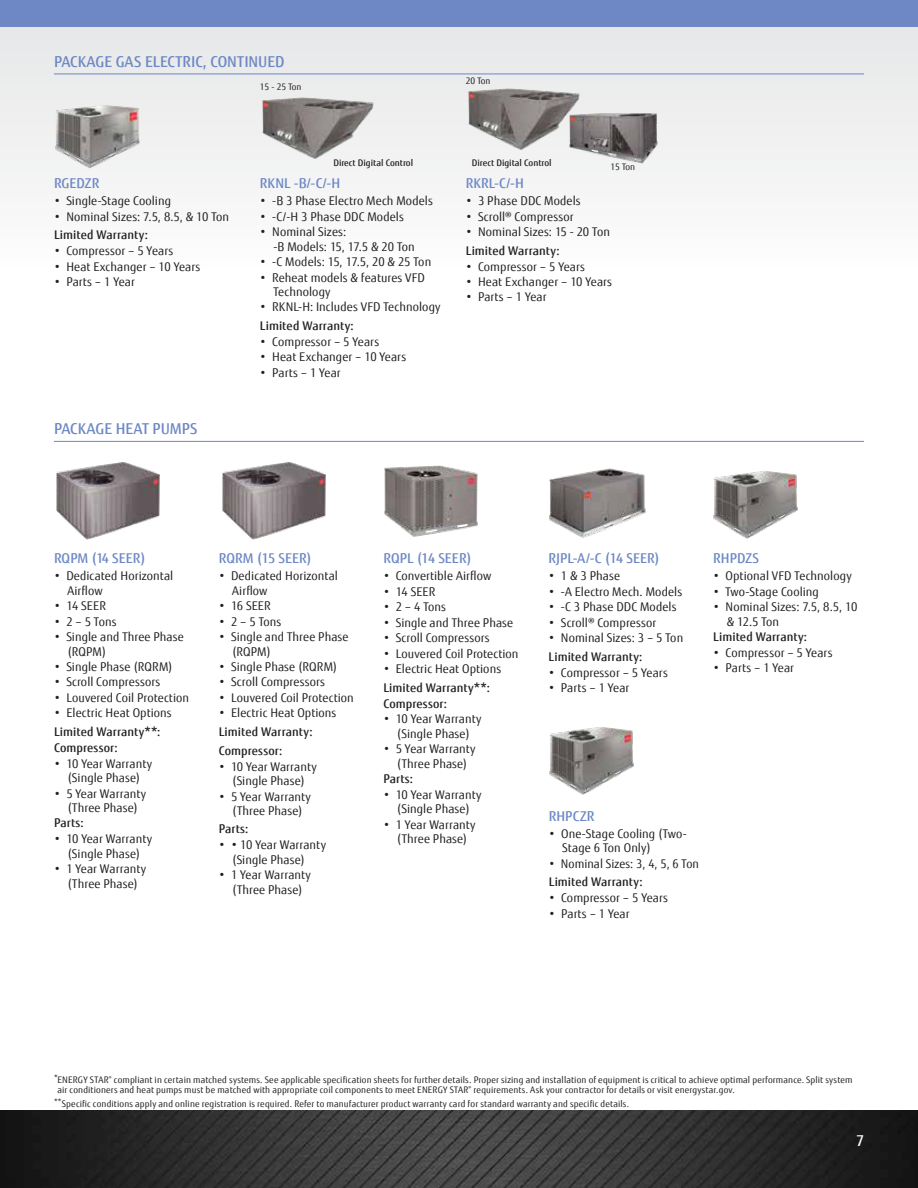
<style>
.page{position:relative;width:918px;height:1188px;background:#fff}
.page>*{position:absolute;margin:0;border:0;box-sizing:border-box;transform-origin:0 0}
.t1{font:500 15px "Fujitsu Sans";color:#6d88c5}
.t2{font:500 15px "Fujitsu Sans";color:#fff}
.t3{font:500 13.5px "Fujitsu Sans";letter-spacing:.005em;color:#6d88c5}
.t4{font:12px/14.4px "Fujitsu Sans";letter-spacing:.01em;color:#221f20;text-align:center}
.t5{font:500 12px/15.9px "Fujitsu Sans";letter-spacing:.005em;color:#221f20}
.t6{font:9px/10.5px "Fujitsu Sans";letter-spacing:.02em;color:#221f20}
.t7{font:500 9px "Fujitsu Sans";color:#221f20}
</style>
<div class="page">
<img style="left:0;top:1110px;width:918px;height:78px">
<div style="left:0;top:27px;width:918px;height:243px;background:#f2f3f3"></div>
<div style="left:0;top:0;width:918px;height:27px;background:#6d88c5"></div>
<hr style="left:54px;top:441px;width:810px;height:1px;background:#6d88c5">
<img style="left:384px;top:465px;width:94px;height:72px">
<img style="left:56px;top:462px;width:104px;height:78px">
<img style="left:222px;top:462px;width:104px;height:78px">
<img style="left:549px;top:468px;width:97px;height:70px">
<img style="left:713px;top:471px;width:85px;height:68px">
<img style="left:262px;top:97px;width:112px;height:62px">
<img style="left:468px;top:88px;width:112px;height:62px">
<img style="left:570px;top:113px;width:88px;height:51px">
<img style="left:55px;top:105px;width:85px;height:63px">
<hr style="left:54px;top:74px;width:810px;height:1px;background:#6d88c5">
<img style="left:549px;top:727px;width:85px;height:67px">
<p class="t1" style="left:54px;top:52px;width:232px">PACKAGE GAS ELECTRIC, CONTINUED</p>
<p class="t6" style="left:260px;top:82px;width:43px">15 - 25 Ton</p>
<p class="t6" style="left:466px;top:75px;width:26px">20 Ton</p>
<p class="t3" style="left:54px;top:174px;width:47px">RGEDZR</p>
<p class="t4" style="left:54px;top:194px;width:119px">• Single-Stage Cooling</p>
<p class="t4" style="left:54px;top:209px;width:177px">• Nominal Sizes: 7.5, 8.5, &amp; 10 Ton</p>
<p class="t5" style="left:54px;top:227px;width:95px">Limited Warranty:</p>
<p class="t4" style="left:54px;top:244px;width:121px">• Compressor – 5 Years</p>
<p class="t4" style="left:54px;top:259px;width:148px">• Heat Exchanger – 10 Years</p>
<p class="t4" style="left:54px;top:275px;width:82px">• Parts – 1 Year</p>
<p class="t1" style="left:54px;top:419px;width:145px">PACKAGE HEAT PUMPS</p>
<p class="t7" style="left:333px;top:157px;width:81px">Direct Digital Control</p>
<p class="t3" style="left:260px;top:174px;width:82px">RKNL -B/-C/-H</p>
<p class="t4" style="left:260px;top:194px;width:175px">• -B 3 Phase Electro Mech Models</p>
<p class="t4" style="left:260px;top:209px;width:146px">• -C/-H 3 Phase DDC Models</p>
<p class="t4" style="left:273px;top:225px;width:143px;text-align:left;text-indent:-14px">• Nominal Sizes:<br>-B Models: 15, 17.5 &amp; 20 Ton</p>
<p class="t4" style="left:260px;top:255px;width:173px">• -C Models: 15, 17.5, 20 &amp; 25 Ton</p>
<p class="t4" style="left:273px;top:270px;width:153px;text-align:left;text-indent:-14px">• Reheat models &amp; features VFD<br>Technology</p>
<p class="t4" style="left:260px;top:300px;width:182px">• RKNL-H: Includes VFD Technology</p>
<p class="t5" style="left:260px;top:318px;width:95px">Limited Warranty:</p>
<p class="t4" style="left:260px;top:334px;width:121px">• Compressor – 5 Years</p>
<p class="t4" style="left:260px;top:350px;width:148px">• Heat Exchanger – 10 Years</p>
<p class="t4" style="left:260px;top:365px;width:82px">• Parts – 1 Year</p>
<p class="t7" style="left:472px;top:157px;width:81px">Direct Digital Control</p>
<p class="t6" style="left:610px;top:162px;width:26px">15 Ton</p>
<p class="t3" style="left:466px;top:174px;width:60px">RKRL-C/-H</p>
<p class="t4" style="left:466px;top:194px;width:116px">• 3 Phase DDC Models</p>
<p class="t4" style="left:466px;top:209px;width:109px">• Scroll® Compressor</p>
<p class="t4" style="left:466px;top:225px;width:146px">• Nominal Sizes: 15 - 20 Ton</p>
<p class="t5" style="left:466px;top:242px;width:95px">Limited Warranty:</p>
<p class="t4" style="left:466px;top:259px;width:121px">• Compressor – 5 Years</p>
<p class="t4" style="left:466px;top:275px;width:148px">• Heat Exchanger – 10 Years</p>
<p class="t4" style="left:466px;top:290px;width:82px">• Parts – 1 Year</p>
<p class="t3" style="left:54px;top:549px;width:93px">RQPM (14 SEER)</p>
<p class="t4" style="left:68px;top:569px;width:107px;text-align:left;text-indent:-14px">• Dedicated Horizontal<br>Airflow</p>
<p class="t4" style="left:54px;top:599px;width:53px">• 14 SEER</p>
<p class="t4" style="left:54px;top:614px;width:64px">• 2 – 5 Tons</p>
<p class="t4" style="left:68px;top:630px;width:118px;text-align:left;text-indent:-14px">• Single and Three Phase (RQPM)</p>
<p class="t4" style="left:54px;top:660px;width:120px">• Single Phase (RQRM)</p>
<p class="t4" style="left:54px;top:675px;width:108px">• Scroll Compressors</p>
<p class="t4" style="left:54px;top:691px;width:137px">• Louvered Coil Protection</p>
<p class="t4" style="left:54px;top:706px;width:119px">• Electric Heat Options</p>
<p class="t5" style="left:54px;top:724px;width:108px">Limited Warranty**:<br>Compressor:</p>
<p class="t4" style="left:54px;top:756px;width:100px">• 10 Year Warranty (Single Phase)</p>
<p class="t4" style="left:54px;top:786px;width:94px">• 5 Year Warranty (Three Phase)</p>
<p class="t5" style="left:54px;top:815px;width:31px">Parts:</p>
<p class="t4" style="left:54px;top:832px;width:100px">• 10 Year Warranty (Single Phase)</p>
<p class="t4" style="left:54px;top:862px;width:94px">• 1 Year Warranty (Three Phase)</p>
<p class="t3" style="left:219px;top:549px;width:95px">RQRM (15 SEER)</p>
<p class="t4" style="left:232px;top:569px;width:107px;text-align:left;text-indent:-14px">• Dedicated Horizontal<br>Airflow</p>
<p class="t4" style="left:219px;top:599px;width:53px">• 16 SEER</p>
<p class="t4" style="left:219px;top:614px;width:64px">• 2 – 5 Tons</p>
<p class="t4" style="left:232px;top:630px;width:118px;text-align:left;text-indent:-14px">• Single and Three Phase (RQPM)</p>
<p class="t4" style="left:219px;top:660px;width:120px">• Single Phase (RQRM)</p>
<p class="t4" style="left:219px;top:675px;width:108px">• Scroll Compressors</p>
<p class="t4" style="left:219px;top:691px;width:137px">• Louvered Coil Protection</p>
<p class="t4" style="left:219px;top:706px;width:119px">• Electric Heat Options</p>
<p class="t5" style="left:219px;top:722px;width:95px;line-height:18.9px">Limited Warranty:<br>Compressor:</p>
<p class="t4" style="left:219px;top:759px;width:100px">• 10 Year Warranty (Single Phase)</p>
<p class="t4" style="left:219px;top:789px;width:94px">• 5 Year Warranty (Three Phase)</p>
<p class="t5" style="left:219px;top:821px;width:31px">Parts:</p>
<p class="t4" style="left:232px;top:838px;width:95px;text-align:left;text-indent:-14px">• • 10 Year Warranty (Single Phase)</p>
<p class="t4" style="left:219px;top:868px;width:94px">• 1 Year Warranty (Three Phase)</p>
<p class="t3" style="left:383px;top:549px;width:90px">RQPL (14 SEER)</p>
<p class="t4" style="left:383px;top:569px;width:109px">• Convertible Airflow</p>
<p class="t4" style="left:383px;top:584px;width:53px">• 14 SEER</p>
<p class="t4" style="left:383px;top:600px;width:64px">• 2 – 4 Tons</p>
<p class="t4" style="left:383px;top:615px;width:131px">• Single and Three Phase</p>
<p class="t4" style="left:383px;top:631px;width:108px">• Scroll Compressors</p>
<p class="t4" style="left:383px;top:646px;width:137px">• Louvered Coil Protection</p>
<p class="t4" style="left:383px;top:662px;width:119px">• Electric Heat Options</p>
<p class="t5" style="left:383px;top:679px;width:108px">Limited Warranty**:<br>Compressor:</p>
<p class="t4" style="left:383px;top:712px;width:100px">• 10 Year Warranty (Single Phase)</p>
<p class="t4" style="left:383px;top:742px;width:94px">• 5 Year Warranty (Three Phase)</p>
<p class="t5" style="left:383px;top:771px;width:31px">Parts:</p>
<p class="t4" style="left:383px;top:788px;width:100px">• 10 Year Warranty (Single Phase)</p>
<p class="t4" style="left:383px;top:818px;width:94px">• 1 Year Warranty (Three Phase)</p>
<p class="t3" style="left:549px;top:549px;width:113px">RJPL-A/-C (14 SEER)</p>
<p class="t4" style="left:549px;top:569px;width:73px">• 1 &amp; 3 Phase</p>
<p class="t4" style="left:549px;top:584px;width:135px">• -A Electro Mech. Models</p>
<p class="t4" style="left:549px;top:600px;width:129px">• -C 3 Phase DDC Models</p>
<p class="t4" style="left:549px;top:615px;width:109px">• Scroll® Compressor</p>
<p class="t4" style="left:549px;top:631px;width:136px">• Nominal Sizes: 3 – 5 Ton</p>
<p class="t5" style="left:549px;top:648px;width:95px">Limited Warranty:</p>
<p class="t4" style="left:549px;top:665px;width:121px">• Compressor – 5 Years</p>
<p class="t4" style="left:549px;top:681px;width:82px">• Parts – 1 Year</p>
<p class="t3" style="left:713px;top:549px;width:47px">RHPDZS</p>
<p class="t4" style="left:713px;top:569px;width:140px">• Optional VFD Technology</p>
<p class="t4" style="left:713px;top:584px;width:107px">• Two-Stage Cooling</p>
<p class="t4" style="left:727px;top:600px;width:132px;text-align:left;text-indent:-14px">• Nominal Sizes: 7.5, 8.5, 10 &amp; 12.5 Ton</p>
<p class="t5" style="left:713px;top:629px;width:95px">Limited Warranty:</p>
<p class="t4" style="left:713px;top:645px;width:121px">• Compressor – 5 Years</p>
<p class="t4" style="left:713px;top:661px;width:82px">• Parts – 1 Year</p>
<p class="t3" style="left:549px;top:807px;width:47px">RHPCZR</p>
<p class="t4" style="left:562px;top:827px;width:126px;text-align:left;text-indent:-14px">• One-Stage Cooling (Two-<br>Stage 6 Ton Only)</p>
<p class="t4" style="left:549px;top:857px;width:152px">• Nominal Sizes: 3, 4, 5, 6 Ton</p>
<p class="t5" style="left:549px;top:874px;width:95px">Limited Warranty:</p>
<p class="t4" style="left:549px;top:891px;width:121px">• Compressor – 5 Years</p>
<p class="t4" style="left:549px;top:906px;width:82px">• Parts – 1 Year</p>
<p class="t6" style="left:58px;top:1074px;width:797px;text-indent:-4px"><sup>*</sup>ENERGY STAR<sup>®</sup> compliant in certain matched systems. See applicable specification sheets for further details. Proper sizing and installation of equipment is critical to achieve optimal performance. Split system air conditioners and heat pumps must be matched with appropriate coil components to meet ENERGY STAR<sup>®</sup> requirements. Ask your contractor for details or visit energystar.gov.</p>
<p class="t6" style="left:54px;top:1098px;width:577px"><sup>**</sup>Specific conditions apply and online registration is required. Refer to manufacturer product warranty card for standard warranty and specific details.</p>
<p class="t2" style="left:856px;top:1131px;width:9px">7</p>
</div>
